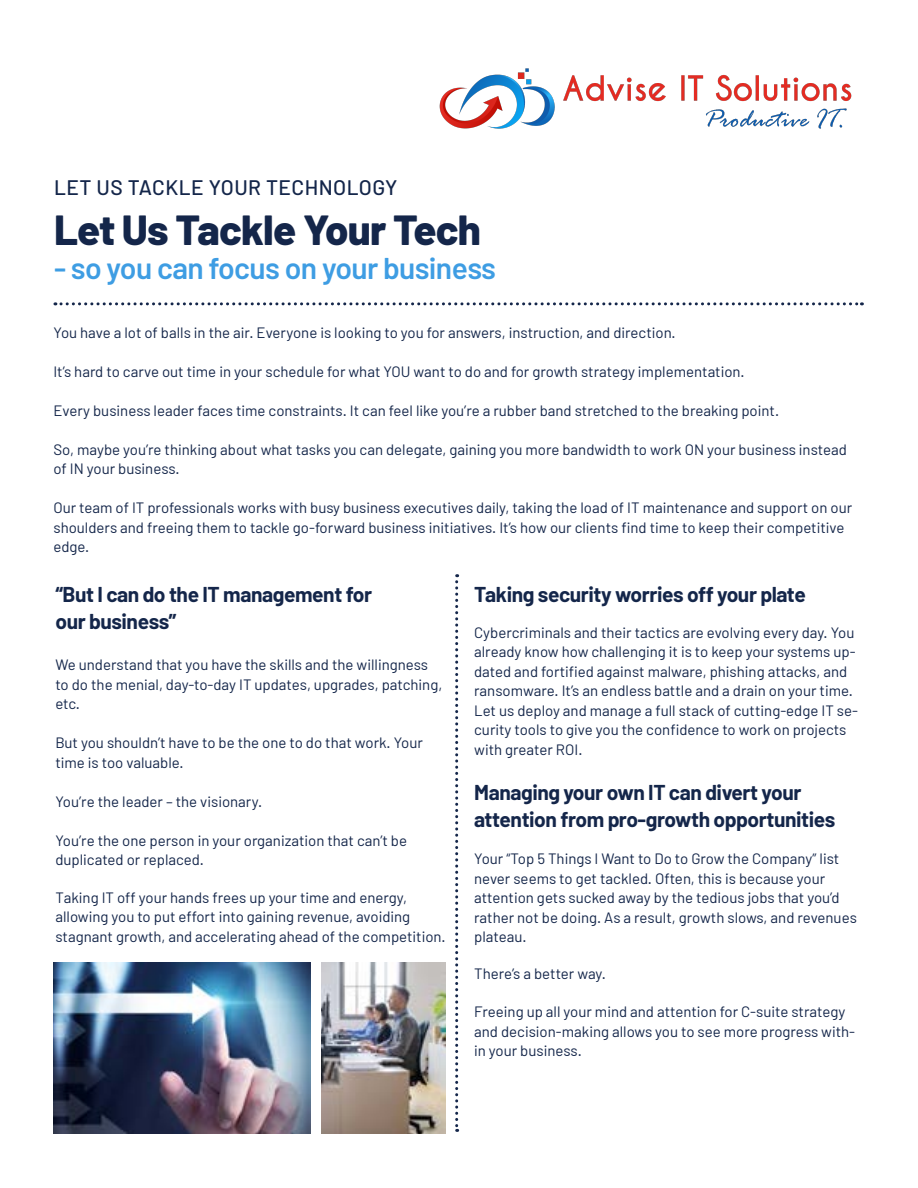
<style>
.page{position:relative;width:918px;height:1188px;background:#fff}
.page>*{position:absolute;margin:0;border:0;box-sizing:border-box;transform-origin:0 0}
.t1{font:800 42px "Barlow";letter-spacing:-.02em;color:#14264a}
.t2{font:600 30px "Barlow";letter-spacing:-.02em;color:#3e9de3}
.t3{font:700 21px/27px "Barlow";letter-spacing:-.02em;color:#14264a}
.t4{font:500 21px "Barlow";letter-spacing:.02em;color:#14264a}
.t5{font:15px/19.5px "Barlow";color:#14264a}
</style>
<div class="page">
<img style="left:53px;top:962px;width:258px;height:172px">
<img style="left:321px;top:962px;width:125px;height:172px">
<svg style="left:55px;top:302px;width:807px;height:3px"></svg>
<svg style="left:455px;top:574px;width:3px;height:558px"></svg>
<img style="left:439px;top:68px;width:413px;height:61px">
<h3 class="t4" style="left:54px;top:174px;width:345px">LET US TACKLE YOUR TECHNOLOGY</h3>
<h1 class="t1" style="left:54px;top:203px;width:428px">Let Us Tackle Your Tech</h1>
<h2 class="t2" style="left:54px;top:250px;width:444px">- so you can focus on your business</h2>
<p class="t5" style="left:53px;top:322px;width:624px">You have a lot of balls in the air. Everyone is looking to you for answers, instruction, and direction.</p>
<p class="t5" style="left:53px;top:361px;width:693px">It’s hard to carve out time in your schedule for what YOU want to do and for growth strategy implementation.</p>
<p class="t5" style="left:53px;top:400px;width:727px">Every business leader faces time constraints. It can feel like you’re a rubber band stretched to the breaking point.</p>
<p class="t5" style="left:53px;top:439px;width:795px">So, maybe you’re thinking about what tasks you can delegate, gaining you more bandwidth to work ON your business instead of IN your business.</p>
<p class="t5" style="left:53px;top:498px;width:800px">Our team of IT professionals works with busy business executives daily, taking the load of IT maintenance and support on our shoulders and freeing them to tackle go-forward business initiatives. It’s how our clients find time to keep their competitive edge.</p>
<h3 class="t3" style="left:55px;top:581px;width:318px">“But I can do the IT management for our business”</h3>
<h3 class="t3" style="left:474px;top:581px;width:333px">Taking security worries off your plate</h3>
<p class="t5" style="left:474px;top:622px;width:385px">Cybercriminals and their tactics are evolving every day. You already know how challenging it is to keep your systems up&shy;dated and fortified against malware, phishing attacks, and ransomware. It’s an endless battle and a drain on your time.<br>Let us deploy and manage a full stack of cutting-edge IT se&shy;curity tools to give you the confidence to work on projects with greater ROI.</p>
<p class="t5" style="left:55px;top:655px;width:388px">We understand that you have the skills and the willingness to do the menial, day-to-day IT updates, upgrades, patching, etc.</p>
<p class="t5" style="left:55px;top:733px;width:369px">But you shouldn’t have to be the one to do that work. Your time is too valuable.</p>
<p class="t5" style="left:55px;top:791px;width:208px">You’re the leader – the visionary.</p>
<p class="t5" style="left:55px;top:830px;width:353px">You’re the one person in your organization that can’t be duplicated or replaced.</p>
<p class="t5" style="left:55px;top:887px;width:392px">Taking IT off your hands frees up your time and energy, allowing you to put effort into gaining revenue, avoiding stagnant growth, and accelerating ahead of the competition.</p>
<h3 class="t3" style="left:474px;top:779px;width:363px">Managing your own IT can divert your attention from pro-growth opportunities</h3>
<p class="t5" style="left:474px;top:848px;width:384px">Your “Top 5 Things I Want to Do to Grow the Company” list never seems to get tackled. Often, this is because your attention gets sucked away by the tedious jobs that you’d rather not be doing. As a result, growth slows, and revenues plateau.</p>
<p class="t5" style="left:474px;top:964px;width:133px">There’s a better way.</p>
<p class="t5" style="left:474px;top:1001px;width:382px">Freeing up all your mind and attention for C-suite strategy and decision-making allows you to see more progress with&shy;in your business.</p>
</div>
